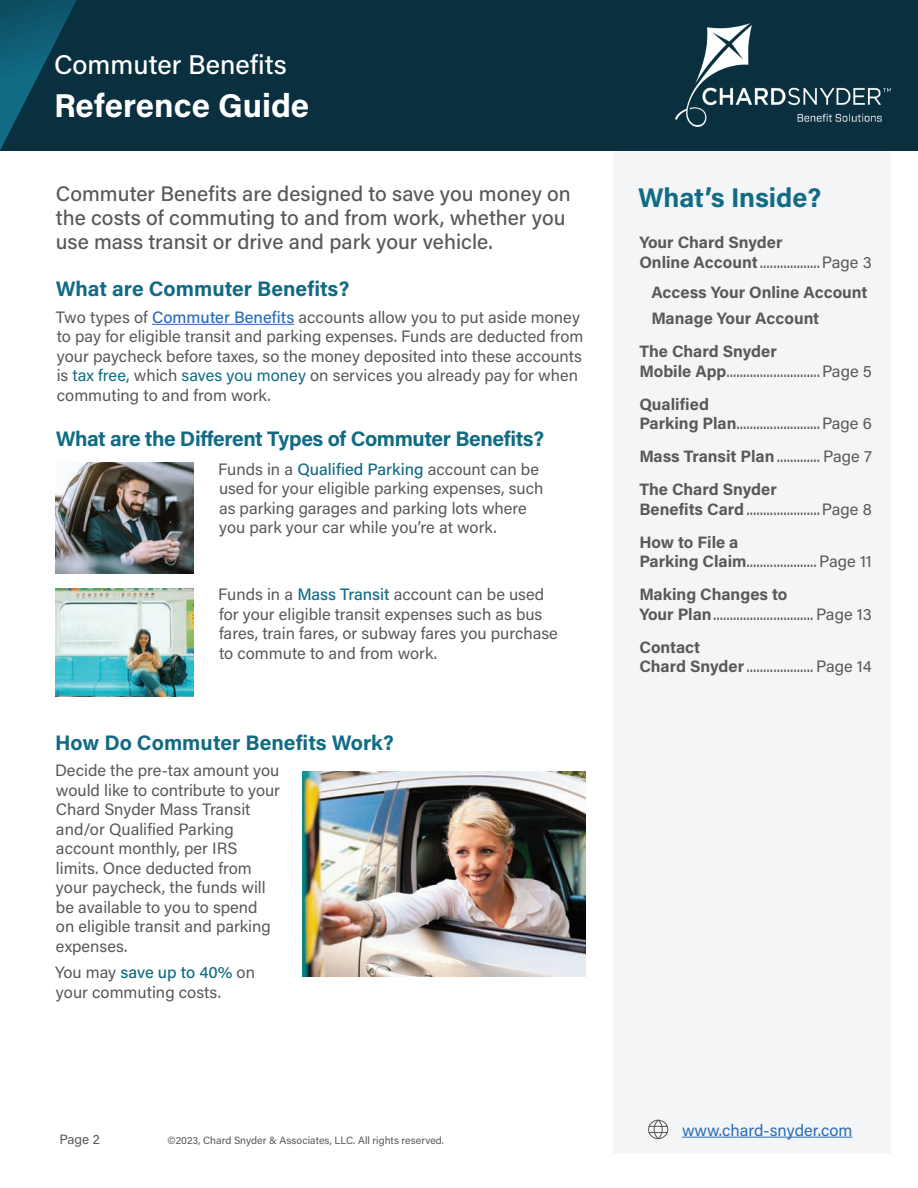
<style>
.page{position:relative;width:918px;height:1188px;background:#fff}
.page>*{position:absolute;margin:0;border:0;box-sizing:border-box;transform-origin:0 0}
.t1{font:700 33px "Acumin Pro";color:#fff}
.t2{font:500 27px "Acumin Pro";color:#fff}
.t3{font:700 27px "Acumin Pro";letter-spacing:-.01em;color:#116b84}
.t4{font:500 21px/24px "Acumin Pro";color:#595959}
.t5{font:700 21px "Acumin Pro";letter-spacing:-.01em;color:#116b84}
.t6{font:16.5px/19.5px "Acumin Pro";color:#595959}
.t7{font:700 16.5px/33px "Acumin Pro";color:#595959}
.t8{font:16.5px "Acumin Pro";color:#2b6db6}
.t9{font:13.5px "Acumin Pro";color:#595959}
.t10{font:10.5px "Acumin Pro";color:#57585a}
.s1{font-weight:500;color:#2b6db6}
.s2{color:#116b84}
.s3{font-weight:500;color:#116b84}
.s4{font-weight:400}
.s5{font-weight:700}
</style>
<div class="page">
<div style="left:614px;top:132px;width:277px;height:1021px;background:#f4f5f6"></div>
<div style="left:0;top:0;width:918px;height:151px;background:#0a303f"></div>
<svg style="left:0;top:0;width:77px;height:150px"></svg>
<hr style="left:682px;top:1137px;width:170px;height:1px;background:#2b6db6">
<svg style="left:648px;top:1119px;width:21px;height:21px"></svg>
<img style="left:675px;top:23px;width:216px;height:104px">
<hr style="left:152px;top:324px;width:142px;height:1px;background:#2b6db6">
<img style="left:55px;top:588px;width:138px;height:109px">
<img style="left:55px;top:462px;width:138px;height:112px">
<img style="left:303px;top:771px;width:283px;height:206px">
<h2 class="t2" style="left:54px;top:46px;width:234px">Commuter Benefits</h2>
<h1 class="t1" style="left:54px;top:83px;width:257px">Reference Guide</h1>
<p class="t4" style="left:56px;top:181px;width:516px">Commuter Benefits are designed to save you money on the costs of commuting to and from work, whether you use mass transit or drive and park your vehicle.</p>
<p class="t5" style="left:56px;top:274px;width:295px">What are Commuter Benefits?</p>
<p class="t6" style="left:56px;top:307px;width:529px">Two types of <span class="s1">Commuter Benefits</span> accounts allow you to put aside money to pay for eligible transit and parking expenses. Funds are deducted from your paycheck before taxes, so the money deposited into these accounts is <span class="s2">tax free,</span> which <span class="s2">saves you money</span> on services you already pay for when commuting to and from work.</p>
<p class="t5" style="left:56px;top:424px;width:490px">What are the Different Types of Commuter Benefits?</p>
<p class="t6" style="left:218px;top:458px;width:327px">Funds in a <span class="s3">Qualified Parking</span> account can be used for your eligible parking expenses, such as parking garages and parking lots where you park your car while you’re at work.</p>
<p class="t6" style="left:218px;top:584px;width:341px">Funds in a <span class="s3">Mass Transit</span> account can be used for your eligible transit expenses such as bus fares, train fares, or subway fares you purchase to commute to and from work.</p>
<p class="t5" style="left:55px;top:728px;width:340px">How Do Commuter Benefits Work?</p>
<p class="t6" style="left:55px;top:760px;width:227px">Decide the pre-tax amount you would like to contribute to your<br>Chard Snyder Mass Transit and/or Qualified Parking account monthly, per IRS limits. Once deducted from your paycheck, the funds will be available to you to spend<br>on eligible transit and parking expenses.</p>
<p class="t6" style="left:55px;top:962px;width:201px">You may <span class="s3">save up to 40%</span> on your commuting costs.</p>
<p class="t9" style="left:59px;top:1130px;width:42px">Page 2</p>
<p class="t10" style="left:167px;top:1133px;width:278px">©2023, Chard Snyder &amp; Associates, LLC. All rights reserved.</p>
<h2 class="t3" style="left:638px;top:179px;width:185px">What’s Inside?</h2>
<p class="t7" style="left:639px;top:232px;width:234px;line-height:19.5px">Your Chard Snyder<br>Online Account<span class="s4">..................Page 3</span></p>
<p class="t7" style="left:651px;top:278px;width:218px;line-height:26.2px">Access Your Online Account<br>Manage Your Account</p>
<p class="t6" style="left:639px;top:341px;width:234px"><span class="s5">The Chard Snyder<br>Mobile App</span>............................Page 5</p>
<p class="t6" style="left:639px;top:393px;width:234px"><span class="s5">Qualified<br>Parking Plan</span>.........................Page 6</p>
<p class="t7" style="left:639px;top:439px;width:234px">Mass Transit Plan<span class="s4">............. Page 7<br></span>The Chard Snyder</p>
<p class="t6" style="left:639px;top:492px;width:234px;line-height:33px"><span class="s5">Benefits Card</span>......................Page 8<br><span class="s5">How to File a</span></p>
<p class="t7" style="left:639px;top:544px;width:234px">Parking Claim<span class="s4">..................... Page 11<br></span>Making Changes to</p>
<p class="t6" style="left:639px;top:597px;width:234px;line-height:33px"><span class="s5">Your Plan</span>..............................Page 13<br><span class="s5">Contact</span></p>
<p class="t6" style="left:639px;top:656px;width:234px"><span class="s5">Chard Snyder</span>.................... Page 14</p>
<p class="t8" style="left:682px;top:1118px;width:172px">www.chard-snyder.com</p>
</div>
